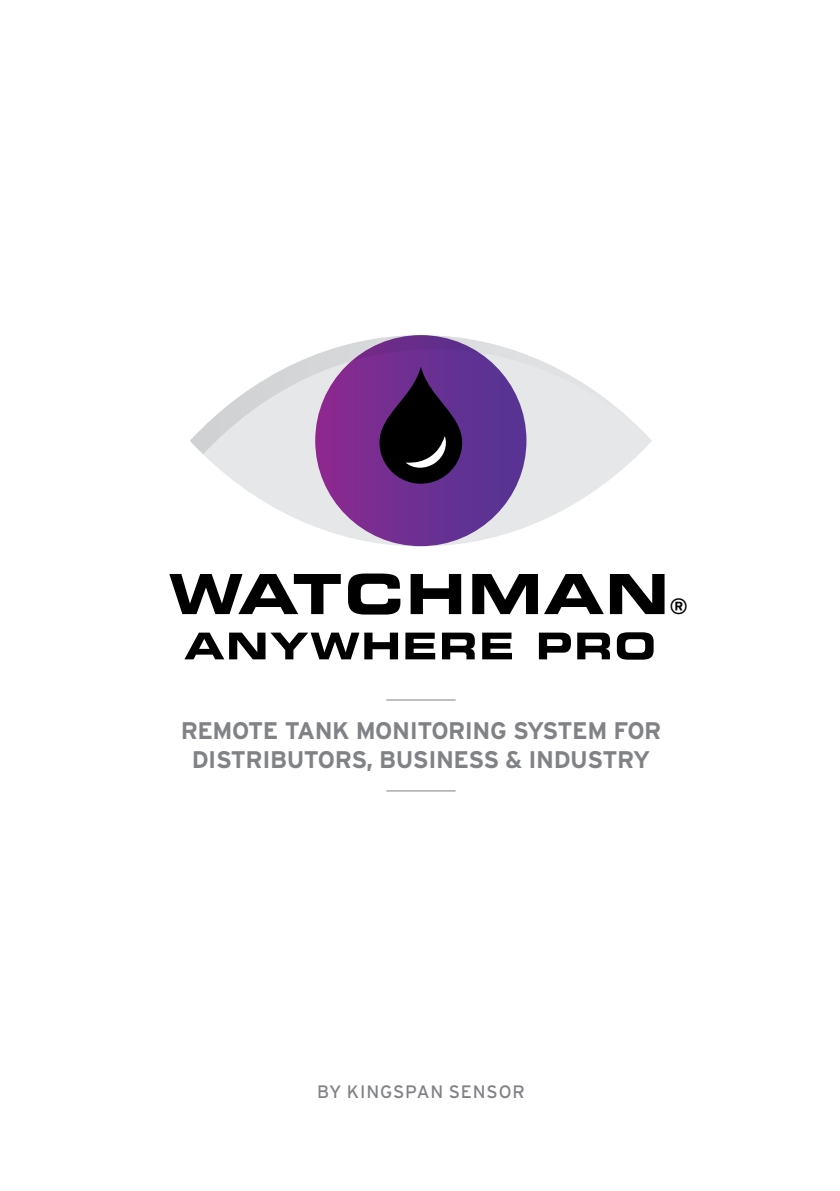
<style>
.page{position:relative;width:840px;height:1191px;background:#fff}
.page>*{position:absolute;margin:0;border:0;box-sizing:border-box;transform-origin:0 0}
.t1{font:700 24px/28px "Interstate CE";letter-spacing:-.02em;color:#808285;text-align:center}
.t2{font:700 22.2px "Interstate";color:#000}
.t3{font:18px "Interstate CE";letter-spacing:.05em;color:#808285}
</style>
<div class="page">
<svg style="left:190px;top:335px;width:461px;height:211px;fill:#e6e7e8"></svg>
<div style="left:315px;top:335px;width:211px;height:211px;background:linear-gradient(to right,#8d2b91,#503493);border-radius:105px"></div>
<div style="left:379px;top:366px;width:83px;height:118px;background:#000;border-radius:41px"></div>
<svg style="left:406px;top:454px;width:37px;height:14px"></svg>
<svg style="left:190px;top:335px;width:461px;height:119px"></svg>
<svg style="left:169px;top:574px;width:171px;height:40px"></svg>
<svg style="left:348px;top:573px;width:52px;height:41px"></svg>
<svg style="left:410px;top:574px;width:51px;height:40px"></svg>
<svg style="left:472px;top:574px;width:65px;height:40px"></svg>
<svg style="left:544px;top:574px;width:59px;height:40px"></svg>
<svg style="left:609px;top:574px;width:55px;height:40px"></svg>
<svg style="left:184px;top:632px;width:214px;height:27px"></svg>
<svg style="left:405px;top:632px;width:30px;height:27px"></svg>
<svg style="left:442px;top:632px;width:32px;height:27px"></svg>
<svg style="left:482px;top:632px;width:29px;height:27px"></svg>
<svg style="left:538px;top:632px;width:32px;height:27px"></svg>
<svg style="left:577px;top:632px;width:32px;height:27px"></svg>
<svg style="left:616px;top:632px;width:37px;height:27px"></svg>
<hr style="left:386px;top:699px;width:69px;height:1px;background:#808285">
<hr style="left:386px;top:790px;width:69px;height:1px;background:#808285">
<p class="t2" style="left:669px;top:594px;width:20px">®</p>
<p class="t1" style="left:180px;top:715px;width:482px">REMOTE TANK MONITORING SYSTEM FOR<br>DISTRIBUTORS, BUSINESS &amp; INDUSTRY</p>
<p class="t3" style="left:317px;top:1078px;width:209px">BY KINGSPAN SENSOR</p>
</div>
